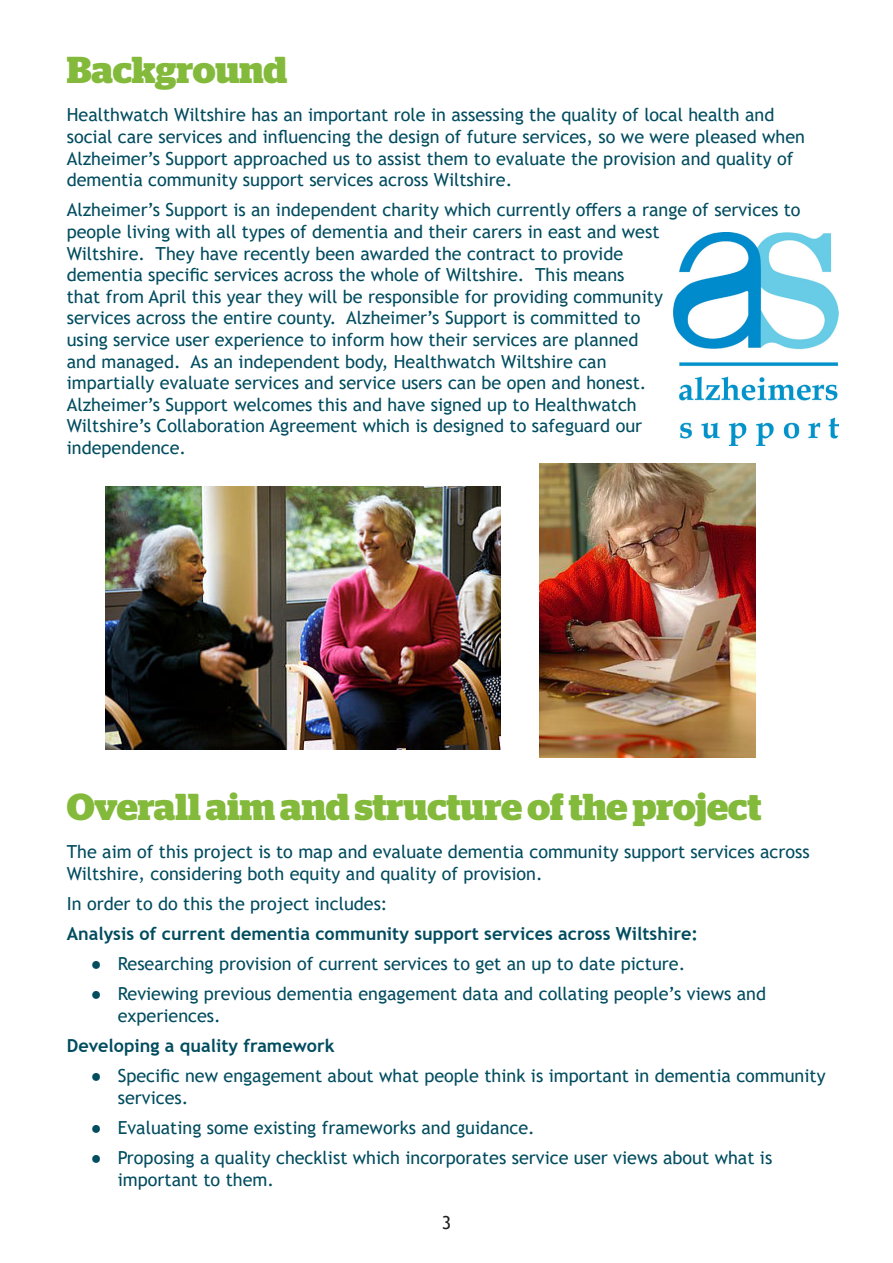
<style>
.page{position:relative;width:893px;height:1263px;background:#fff}
.page>*{position:absolute;margin:0;border:0;box-sizing:border-box;transform-origin:0 0}
.t1{font:700 37.5px "Stag";color:#83ba3b}
.t2{font:18px/21.6px "Trebuchet MS";color:#014c5f}
.t3{font:700 18px "Trebuchet MS";color:#014c5f}
.t4{font:18px "Trebuchet MS";color:#231f20}
.s1{font-weight:700}
</style>
<div class="page">
<img style="left:106px;top:486px;width:394px;height:264px">
<img style="left:674px;top:232px;width:165px;height:213px">
<img style="left:540px;top:463px;width:215px;height:295px">
<p class="t1" style="left:67px;top:48px;width:222px">Background</p>
<p class="t2" style="left:67px;top:104px;width:740px">Healthwatch Wiltshire has an important role in assessing the quality of local health and social care services and influencing the design of future services, so we were pleased when Alzheimer’s Support approached us to assist them to evaluate the provision and quality of dementia community support services across Wiltshire.</p>
<p class="t2" style="left:67px;top:199px;width:735px">Alzheimer’s Support is an independent charity which currently offers a range of services to people living with all types of dementia and their carers in east and west<br>Wiltshire. They have recently been awarded the contract to provide<br>dementia specific services across the whole of Wiltshire. This means<br>that from April this year they will be responsible for providing community<br>services across the entire county. Alzheimer’s Support is committed to<br>using service user experience to inform how their services are planned<br>and managed. As an independent body, Healthwatch Wiltshire can<br>impartially evaluate services and service users can be open and honest.<br>Alzheimer’s Support welcomes this and have signed up to Healthwatch<br>Wiltshire’s Collaboration Agreement which is designed to safeguard our<br>independence.</p>
<p class="t1" style="left:67px;top:785px;width:696px">Overall aim and structure of the project</p>
<p class="t2" style="left:67px;top:841px;width:744px">The aim of this project is to map and evaluate dementia community support services across<br>Wiltshire, considering both equity and quality of provision.</p>
<p class="t2" style="left:67px;top:893px;width:322px">In order to do this the project includes:</p>
<p class="t3" style="left:67px;top:922px;width:633px">Analysis of current dementia community support services across Wiltshire:</p>
<p class="t2" style="left:91px;top:953px;width:596px"><span class="s1">●</span> Researching provision of current services to get an up to date picture.</p>
<p class="t2" style="left:118px;top:983px;width:650px;text-indent:-27px"><span class="s1">●</span> Reviewing previous dementia engagement data and collating people’s views and experiences.</p>
<p class="t3" style="left:67px;top:1034px;width:269px">Developing a quality framework</p>
<p class="t2" style="left:118px;top:1065px;width:709px;text-indent:-27px"><span class="s1">●</span> Specific new engagement about what people think is important in dementia community services.</p>
<p class="t2" style="left:91px;top:1116px;width:446px"><span class="s1">●</span> Evaluating some existing frameworks and guidance.</p>
<p class="t2" style="left:118px;top:1147px;width:656px;text-indent:-27px"><span class="s1">●</span> Proposing a quality checklist which incorporates service user views about what is important to them.</p>
<p class="t4" style="left:442px;top:1212px;width:11px">3</p>
</div>
